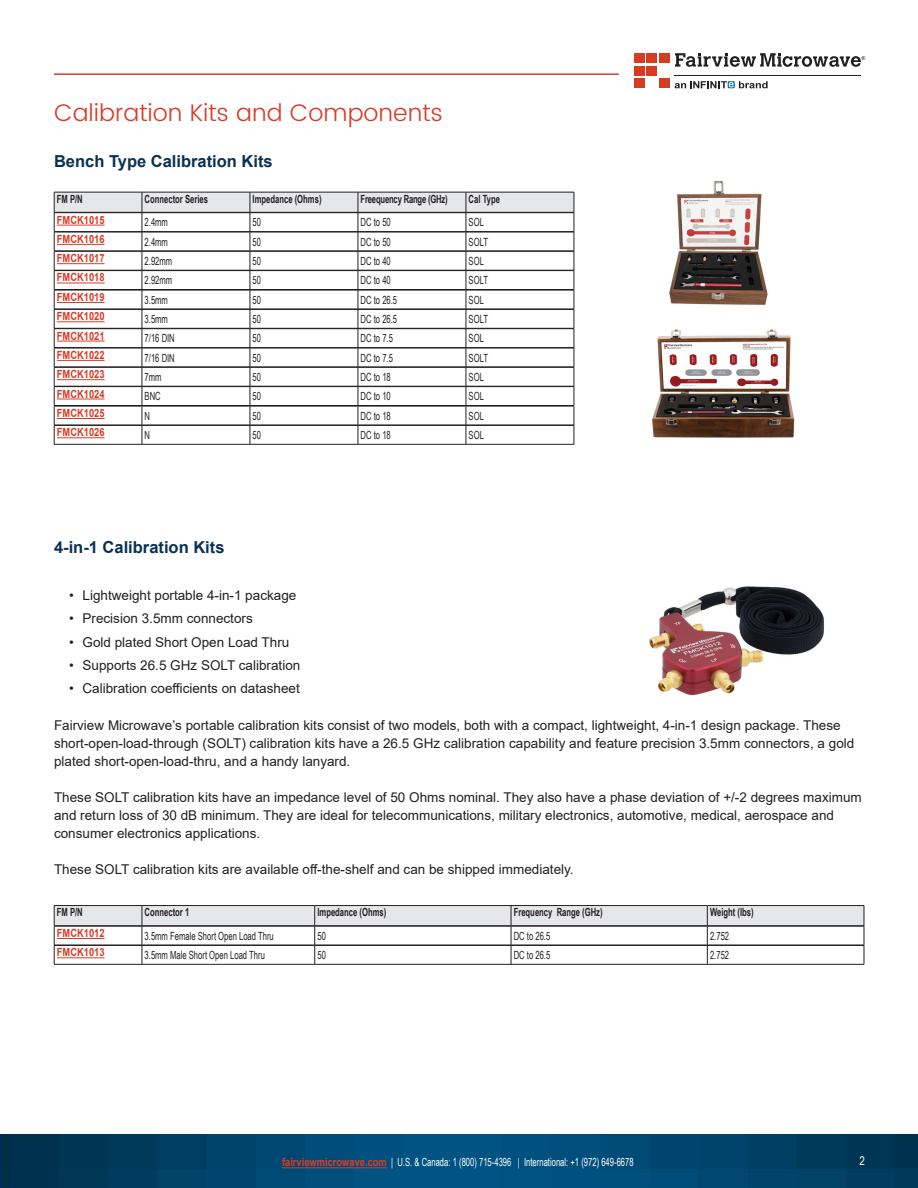
<style>
.page{position:relative;width:918px;height:1188px;background:#fff}
.page>*{position:absolute;margin:0;border:0;box-sizing:border-box;transform-origin:0 0}
.PSG_Header_2{font:300 24px "Poppins";color:#d93c27}
.PSG_Header_3{font:700 16.5px "Arial";color:#093153}
.PSG_Paragraph{font:13.5px/18px "Arial";color:#231f20}
.t1{font:12px "Arial Narrow";color:#fff}
.Body_Text{font:11.25px "Arial Narrow";color:#231f20;scale:.83 1}
.Body_Text-2{font:700 11.25px "Arial";color:#d93c27;scale:.83 1}
.Body_Text-3{font:700 11.25px "Arial Narrow";color:#231f20;scale:.83 1}
.t2{font:11.25px "Arial Narrow";color:#fff;scale:.83 1}
.Body_Text-4{font:700 11.25px "Arial Narrow";letter-spacing:-.02em;color:#231f20;scale:.83 1}
.s1{font-family:"Arial";font-weight:700;color:#d93c27}
</style>
<div class="page">
<hr style="left:54px;top:73px;width:565px;height:2px;background:#d93c27">
<div style="left:634px;top:53px;width:10px;height:10px;background:#d83a22"></div>
<div style="left:647px;top:66px;width:10px;height:10px;background:#d83a22"></div>
<div style="left:660px;top:78px;width:10px;height:10px;background:#d83a22"></div>
<div style="left:634px;top:78px;width:10px;height:10px;background:#d83a22"></div>
<div style="left:660px;top:53px;width:10px;height:10px;background:#d83a22"></div>
<div style="left:634px;top:66px;width:10px;height:10px;background:#d83a22"></div>
<div style="left:647px;top:53px;width:10px;height:10px;background:#d83a22"></div>
<hr style="left:675px;top:75px;width:186px;height:1px;background:#221f1f">
<svg style="left:675px;top:81px;width:93px;height:7px"></svg>
<svg style="left:675px;top:53px;width:190px;height:14px"></svg>
<svg style="left:1px;top:1134px;width:917px;height:54px;background:#00446c"></svg>
<svg style="left:0;top:1134px;width:1px;height:54px"></svg>
<hr style="left:282px;top:1167px;width:105px;height:1px;background:#d93c27">
<svg style="left:54px;top:192px;width:521px;height:252px"></svg>
<hr style="left:54px;top:444px;width:88px;height:1px;background:#231f20">
<hr style="left:142px;top:444px;width:108px;height:1px;background:#231f20">
<hr style="left:250px;top:444px;width:108px;height:1px;background:#231f20">
<hr style="left:358px;top:444px;width:108px;height:1px;background:#231f20">
<hr style="left:466px;top:444px;width:108px;height:1px;background:#231f20">
<hr style="left:57px;top:437px;width:48px;height:1px;background:#d93c27">
<img style="left:652px;top:329px;width:143px;height:109px">
<img style="left:669px;top:180px;width:99px;height:125px">
<hr style="left:54px;top:905px;width:88px;height:1px;background:#231f20">
<hr style="left:142px;top:905px;width:173px;height:1px;background:#231f20">
<hr style="left:315px;top:905px;width:196px;height:1px;background:#231f20">
<hr style="left:511px;top:905px;width:196px;height:1px;background:#231f20">
<hr style="left:707px;top:905px;width:157px;height:1px;background:#231f20">
<hr style="left:54px;top:964px;width:88px;height:1px;background:#231f20">
<hr style="left:142px;top:964px;width:173px;height:1px;background:#231f20">
<hr style="left:707px;top:964px;width:157px;height:1px;background:#231f20">
<hr style="left:315px;top:964px;width:196px;height:1px;background:#231f20">
<svg style="left:54px;top:906px;width:811px;height:58px"></svg>
<hr style="left:511px;top:964px;width:196px;height:1px;background:#231f20">
<hr style="left:57px;top:957px;width:48px;height:1px;background:#d93c27">
<img style="left:649px;top:586px;width:176px;height:110px">
<p class="PSG_Header_2" style="left:54px;top:95px;width:390px">Calibration Kits and Components</p>
<p class="PSG_Header_3" style="left:54px;top:150px;width:220px">Bench Type Calibration Kits</p>
<p class="Body_Text-3" style="left:57px;top:191px;width:33px">FM P/N</p>
<p class="Body_Text-3" style="left:145px;top:191px;width:78px">Connector Series</p>
<p class="Body_Text-3" style="left:253px;top:191px;width:85px">Impedance (Ohms)</p>
<p class="Body_Text-4" style="left:361px;top:191px;width:106px">Freequency Range (GHz)</p>
<p class="Body_Text-3" style="left:469px;top:191px;width:39px">Cal Type</p>
<p class="Body_Text-2" style="left:57px;top:212px;width:59px">FMCK1015</p>
<p class="Body_Text" style="left:145px;top:214px;width:30px">2.4mm</p>
<p class="Body_Text" style="left:253px;top:214px;width:12px">50</p>
<p class="Body_Text" style="left:361px;top:214px;width:38px">DC to 50</p>
<p class="Body_Text" style="left:469px;top:214px;width:20px">SOL</p>
<p class="Body_Text-2" style="left:57px;top:231px;width:59px">FMCK1016</p>
<p class="Body_Text" style="left:145px;top:233px;width:30px">2.4mm</p>
<p class="Body_Text" style="left:253px;top:233px;width:12px">50</p>
<p class="Body_Text" style="left:361px;top:233px;width:38px">DC to 50</p>
<p class="Body_Text" style="left:469px;top:233px;width:25px">SOLT</p>
<p class="Body_Text-2" style="left:57px;top:250px;width:59px">FMCK1017</p>
<p class="Body_Text" style="left:145px;top:253px;width:35px">2.92mm</p>
<p class="Body_Text" style="left:253px;top:253px;width:12px">50</p>
<p class="Body_Text" style="left:361px;top:253px;width:38px">DC to 40</p>
<p class="Body_Text" style="left:469px;top:253px;width:20px">SOL</p>
<p class="Body_Text-2" style="left:57px;top:270px;width:59px">FMCK1018</p>
<p class="Body_Text" style="left:145px;top:272px;width:35px">2.92mm</p>
<p class="Body_Text" style="left:253px;top:272px;width:12px">50</p>
<p class="Body_Text" style="left:361px;top:272px;width:38px">DC to 40</p>
<p class="Body_Text" style="left:469px;top:272px;width:25px">SOLT</p>
<p class="Body_Text-2" style="left:57px;top:289px;width:59px">FMCK1019</p>
<p class="Body_Text" style="left:145px;top:291px;width:30px">3.5mm</p>
<p class="Body_Text" style="left:253px;top:291px;width:12px">50</p>
<p class="Body_Text" style="left:361px;top:291px;width:46px">DC to 26.5</p>
<p class="Body_Text" style="left:469px;top:291px;width:20px">SOL</p>
<p class="Body_Text-2" style="left:57px;top:308px;width:59px">FMCK1020</p>
<p class="Body_Text" style="left:145px;top:311px;width:30px">3.5mm</p>
<p class="Body_Text" style="left:253px;top:311px;width:12px">50</p>
<p class="Body_Text" style="left:361px;top:311px;width:46px">DC to 26.5</p>
<p class="Body_Text" style="left:469px;top:311px;width:25px">SOLT</p>
<p class="Body_Text-2" style="left:57px;top:328px;width:59px">FMCK1021</p>
<p class="Body_Text" style="left:145px;top:330px;width:38px">7/16 DIN</p>
<p class="Body_Text" style="left:253px;top:330px;width:12px">50</p>
<p class="Body_Text" style="left:361px;top:330px;width:40px">DC to 7.5</p>
<p class="Body_Text" style="left:469px;top:330px;width:20px">SOL</p>
<p class="Body_Text-2" style="left:57px;top:347px;width:59px">FMCK1022</p>
<p class="Body_Text" style="left:145px;top:349px;width:38px">7/16 DIN</p>
<p class="Body_Text" style="left:253px;top:349px;width:12px">50</p>
<p class="Body_Text" style="left:361px;top:349px;width:40px">DC to 7.5</p>
<p class="Body_Text" style="left:469px;top:349px;width:25px">SOLT</p>
<p class="Body_Text-2" style="left:57px;top:366px;width:59px">FMCK1023</p>
<p class="Body_Text" style="left:145px;top:369px;width:22px">7mm</p>
<p class="Body_Text" style="left:253px;top:369px;width:12px">50</p>
<p class="Body_Text" style="left:361px;top:369px;width:38px">DC to 18</p>
<p class="Body_Text" style="left:469px;top:369px;width:20px">SOL</p>
<p class="Body_Text-2" style="left:57px;top:386px;width:59px">FMCK1024</p>
<p class="Body_Text" style="left:145px;top:388px;width:21px">BNC</p>
<p class="Body_Text" style="left:253px;top:388px;width:12px">50</p>
<p class="Body_Text" style="left:361px;top:388px;width:38px">DC to 10</p>
<p class="Body_Text" style="left:469px;top:388px;width:20px">SOL</p>
<p class="Body_Text-2" style="left:57px;top:405px;width:59px">FMCK1025</p>
<p class="Body_Text" style="left:145px;top:407px;width:8px">N</p>
<p class="Body_Text" style="left:253px;top:407px;width:12px">50</p>
<p class="Body_Text" style="left:361px;top:407px;width:38px">DC to 18</p>
<p class="Body_Text" style="left:469px;top:407px;width:20px">SOL</p>
<p class="Body_Text-2" style="left:57px;top:424px;width:59px">FMCK1026</p>
<p class="Body_Text" style="left:145px;top:427px;width:8px">N</p>
<p class="Body_Text" style="left:253px;top:427px;width:12px">50</p>
<p class="Body_Text" style="left:361px;top:427px;width:38px">DC to 18</p>
<p class="Body_Text" style="left:469px;top:427px;width:20px">SOL</p>
<p class="PSG_Header_3" style="left:54px;top:535px;width:172px">4-in-1 Calibration Kits</p>
<p class="PSG_Paragraph" style="left:69px;top:586px;width:229px">• Lightweight portable 4-in-1 package</p>
<p class="PSG_Paragraph" style="left:69px;top:610px;width:185px">• Precision 3.5mm connectors</p>
<p class="PSG_Paragraph" style="left:69px;top:633px;width:222px">• Gold plated Short Open Load Thru</p>
<p class="PSG_Paragraph" style="left:69px;top:656px;width:233px">• Supports 26.5 GHz SOLT calibration</p>
<p class="PSG_Paragraph" style="left:69px;top:679px;width:232px">• Calibration coefficients on datasheet</p>
<p class="PSG_Paragraph" style="left:54px;top:716px;width:802px">Fairview Microwave’s portable calibration kits consist of two models, both with a compact, lightweight, 4-in-1 design package. These short-open-load-through (SOLT) calibration kits have a 26.5 GHz calibration capability and feature precision 3.5mm connectors, a gold plated short-open-load-thru, and a handy lanyard.</p>
<p class="PSG_Paragraph" style="left:54px;top:788px;width:809px">These SOLT calibration kits have an impedance level of 50 Ohms nominal. They also have a phase deviation of +/-2 degrees maximum and return loss of 30 dB minimum. They are ideal for telecommunications, military electronics, automotive, medical, aerospace and consumer electronics applications.</p>
<p class="PSG_Paragraph" style="left:54px;top:860px;width:521px">These SOLT calibration kits are available off-the-shelf and can be shipped immediately.</p>
<p class="Body_Text-3" style="left:57px;top:904px;width:33px">FM P/N</p>
<p class="Body_Text-3" style="left:145px;top:904px;width:55px">Connector 1</p>
<p class="Body_Text-3" style="left:317px;top:904px;width:85px">Impedance (Ohms)</p>
<p class="Body_Text-3" style="left:514px;top:904px;width:109px">Frequency Range (GHz)</p>
<p class="Body_Text-3" style="left:710px;top:904px;width:54px">Weight (lbs)</p>
<p class="Body_Text-2" style="left:57px;top:925px;width:59px">FMCK1012</p>
<p class="Body_Text" style="left:145px;top:927px;width:157px">3.5mm Female Short Open Load Thru</p>
<p class="Body_Text" style="left:317px;top:927px;width:12px">50</p>
<p class="Body_Text" style="left:514px;top:927px;width:46px">DC to 26.5</p>
<p class="Body_Text" style="left:710px;top:927px;width:25px">2.752</p>
<p class="Body_Text-2" style="left:57px;top:944px;width:59px">FMCK1013</p>
<p class="Body_Text" style="left:145px;top:947px;width:146px">3.5mm Male Short Open Load Thru</p>
<p class="Body_Text" style="left:317px;top:947px;width:12px">50</p>
<p class="Body_Text" style="left:514px;top:947px;width:46px">DC to 26.5</p>
<p class="Body_Text" style="left:710px;top:947px;width:25px">2.752</p>
<p class="t2" style="left:282px;top:1154px;width:425px"><span class="s1">fairviewmicrowave.com</span> | U.S. &amp; Canada: 1 (800) 715-4396 | International: +1 (972) 649-6678</p>
<p class="t1" style="left:859px;top:1152px;width:7px">2</p>
</div>
